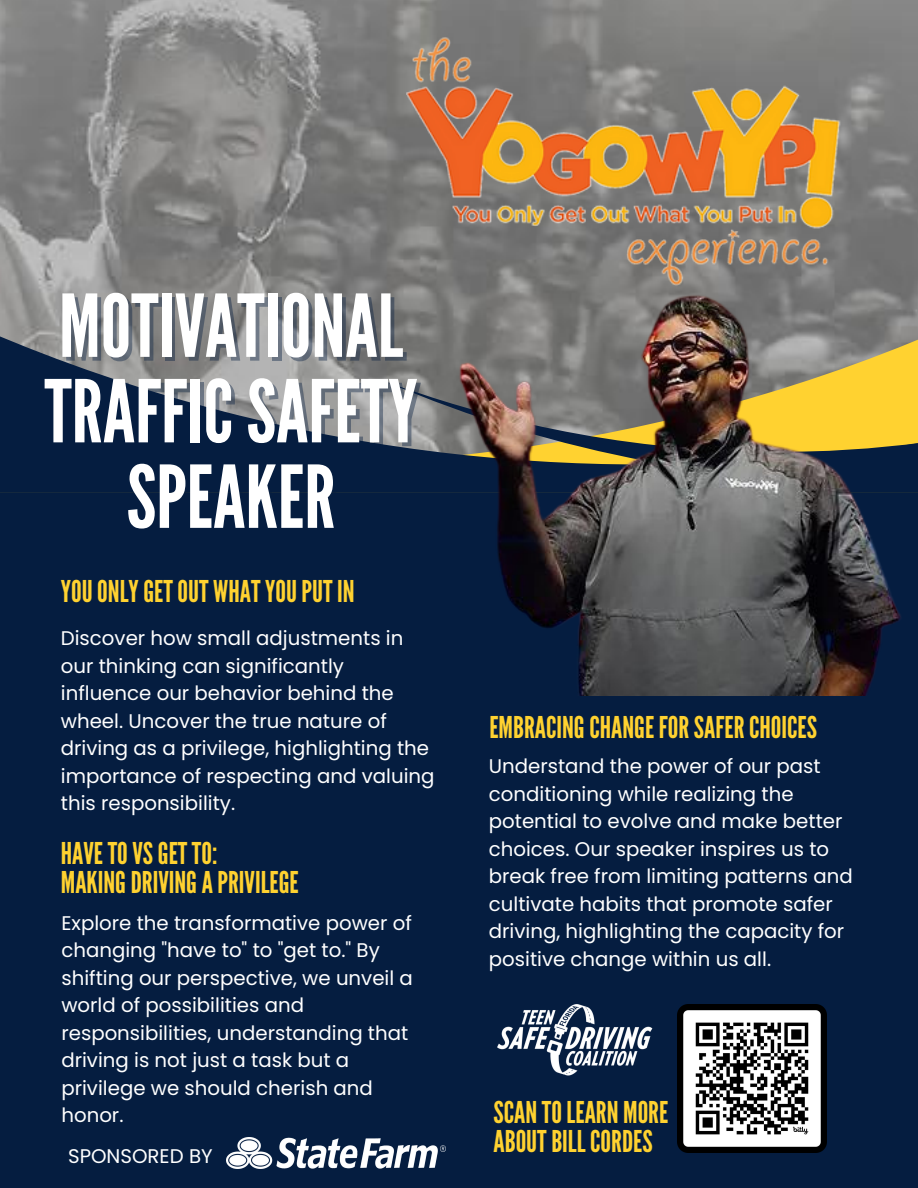
<style>
.page{position:relative;width:918px;height:1188px;background:#051d40}
.page>*{position:absolute;margin:0;border:0;box-sizing:border-box;transform-origin:0 0}
.t1{font:86.4px/85.5px "League Gothic";color:#fff;text-align:center}
.t2{font:30px/29.2px "League Gothic";color:#ffd230}
.t3{font:19.8px/27.5px "Poppins";color:#fff}
</style>
<div class="page">
<img style="left:0;top:0;width:917px;height:329px">
<svg style="left:0;top:329px;width:437px;height:116px"></svg>
<svg style="left:386px;top:382px;width:51px;height:70px;background:#959798"></svg>
<img style="left:406px;top:37px;width:440px;height:261px">
<img style="left:437px;top:227px;width:481px;height:468px">
<img style="left:226px;top:1138px;width:220px;height:30px">
<img style="left:678px;top:1004px;width:148px;height:149px">
<img style="left:497px;top:1004px;width:156px;height:72px">
<p class="t1" style="left:44px;top:285px;width:375px">MOTIVATIONAL<br>TRAFFICSAFETY<br>SPEAKER</p>
<p class="t2" style="left:61px;top:577px;width:295px">YOUONLYGETOUT WHATYOUPUTIN</p>
<p class="t3" style="left:61px;top:625px;width:375px">Discover how small adjustments in our thinking can significantly influence our behavior behind the wheel. Uncover the true nature of driving as a privilege, highlighting the importance of respecting and valuing this responsibility.</p>
<p class="t2" style="left:61px;top:839px;width:158px">HAVETOVSGETTO:</p>
<p class="t2" style="left:61px;top:868px;width:239px">MAKINGDRIVINGAPRIVILEGE</p>
<p class="t3" style="left:61px;top:909px;width:353px">Explore the transformative power of changing "have to" to "get to." By shifting our perspective, we unveil a world of possibilities and responsibilities, understanding that driving is not just a task but a privilege we should cherish and honor.</p>
<p class="t3" style="left:68px;top:1142px;width:146px">SPONSORED BY</p>
<p class="t2" style="left:489px;top:713px;width:329px">EMBRACINGCHANGE FORSAFERCHOICES</p>
<p class="t3" style="left:489px;top:753px;width:365px">Understand the power of our past conditioning while realizing the potential to evolve and make better choices. Our speaker inspires us to break free from limiting patterns and cultivate habits that promote safer driving, highlighting the capacity for positive change within us all.</p>
<p class="t2" style="left:494px;top:1098px;width:176px">SCANTOLEARN MORE<br>ABOUTBILLCORDES</p>
</div>
